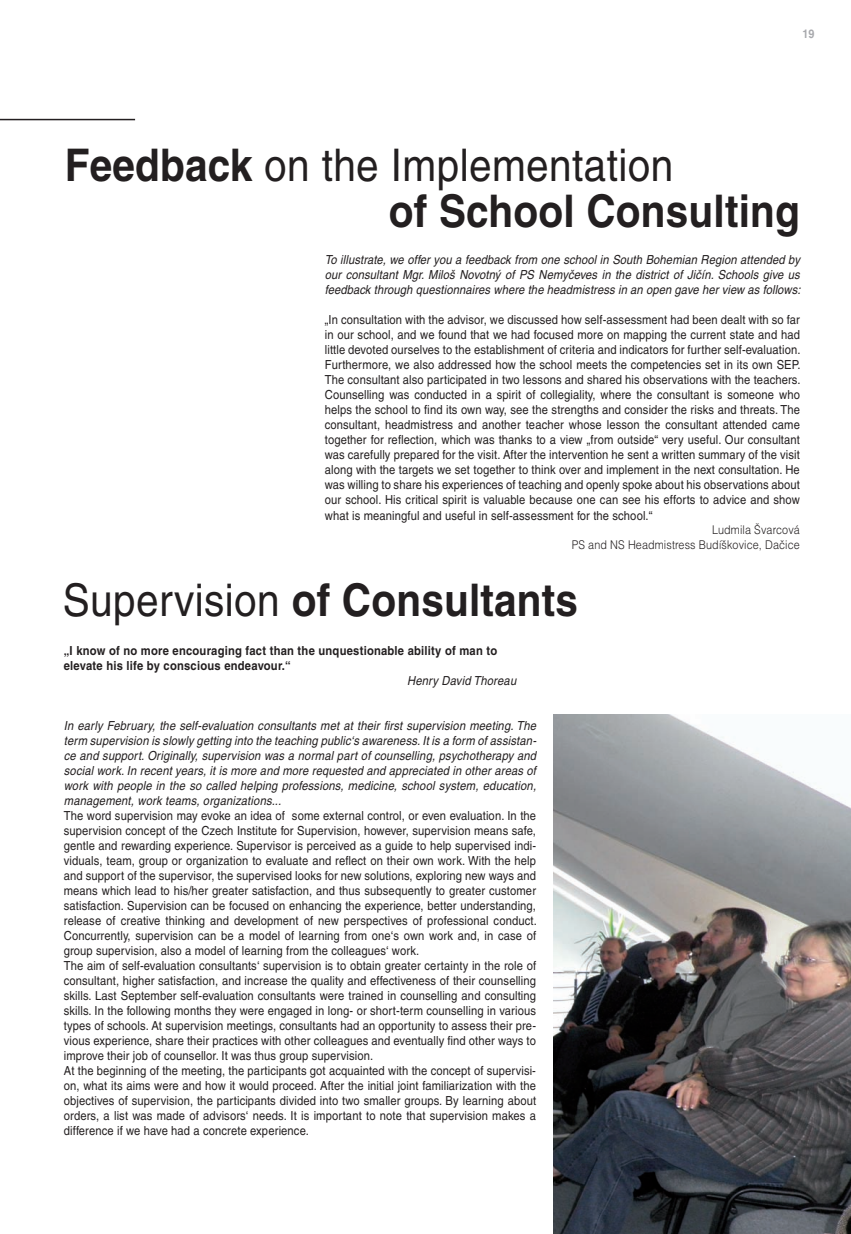
<style>
.page{position:relative;width:851px;height:1234px;background:#fff}
.page>*{position:absolute;margin:0;border:0;box-sizing:border-box;transform-origin:0 0}
.t1{font:700 45px/46.5px "Helvetica CE";letter-spacing:.005em;color:#231f20;scale:.9 1}
.t2{font:12.45px/15px "Helvetica CE";letter-spacing:.01em;color:#231f20;text-align:justify;scale:.9 1}
.t3{font:italic 12.45px/15px "Helvetica CE";letter-spacing:.015em;color:#231f20;text-align:justify;scale:.9 1}
.t4{font:700 12.45px/15px "Helvetica CE";letter-spacing:.02em;color:#231f20;scale:.9 1}
.t5{font:300 12px/15px "Helvetica CE";letter-spacing:.01em;color:#231f20;text-align:right;scale:.9 1}
.t6{font:700 12px "Helvetica CE";color:#a8a9ad;scale:.9 1}
.s1{font-weight:400}
</style>
<div class="page">
<hr style="left:0;top:119px;width:135px;height:1px;background:#231f20">
<img style="left:553px;top:714px;width:297px;height:519px">
<p class="t6" style="left:802px;top:26px;width:15px">19</p>
<h1 class="t1" style="left:389px;top:141px;width:458px;text-indent:-324px">Feedback <span class="s1">on the Implementation<br></span>of School Consulting</h1>
<p class="t3" style="left:325px;top:252px;width:530px">To illustrate, we offer you a feedback from one school in South Bohemian Region attended by our consultant Mgr. Miloš Novotný of PS Nemyčeves in the district of Jičín. Schools give us feedback through questionnaires where the headmistress in an open gave her view as follows:</p>
<p class="t2" style="left:325px;top:312px;width:530px">„In consultation with the advisor, we discussed how self-assessment had been dealt with so far in our school, and we found that we had focused more on mapping the current state and had little devoted ourselves to the establishment of criteria and indicators for further self-evaluation.<br>Furthermore, we also addressed how the school meets the competencies set in its own SEP.<br>The consultant also participated in two lessons and shared his observations with the teachers.<br>Counselling was conducted in a spirit of collegiality, where the consultant is someone who helps the school to find its own way, see the strengths and consider the risks and threats. The consultant, headmistress and another teacher whose lesson the consultant attended came together for reflection, which was thanks to a view „from outside“ very useful. Our consultant was carefully prepared for the visit. After the intervention he sent a written summary of the visit along with the targets we set together to think over and implement in the next consultation. He was willing to share his experiences of teaching and openly spoke about his observations about our school. His critical spirit is valuable because one can see his efforts to advice and show what is meaningful and useful in self-assessment for the school.“</p>
<p class="t5" style="left:571px;top:522px;width:255px">Ludmila Švarcová<br>PS and NS Headmistress Budíškovice, Dačice</p>
<h1 class="t1" style="left:63px;top:576px;width:574px"><span class="s1">Supervision</span> of Consultants</h1>
<p class="t4" style="left:64px;top:642px;width:483px">„I know of no more encouraging fact than the unquestionable ability of man to elevate his life by conscious endeavour.“</p>
<p class="t3" style="left:407px;top:672px;width:123px">Henry David Thoreau</p>
<p class="t3" style="left:64px;top:717px;width:526px">In early February, the self-evaluation consultants met at their first supervision meeting. The term supervision is slowly getting into the teaching public‘s awareness. It is a form of assistan&shy;ce and support. Originally, supervision was a normal part of counselling, psychotherapy and social work. In recent years, it is more and more requested and appreciated in other areas of work with people in the so called helping professions, medicine, school system, education, management, work teams, organizations...</p>
<p class="t2" style="left:64px;top:807px;width:527px;text-align:left">The word supervision may evoke an idea of some external control, or even evaluation. In the supervision concept of the Czech Institute for Supervision, however, supervision means safe, gentle and rewarding experience. Supervisor is perceived as a guide to help supervised indi&shy;viduals, team, group or organization to evaluate and reflect on their own work. With the help and support of the supervisor, the supervised looks for new solutions, exploring new ways and means which lead to his/her greater satisfaction, and thus subsequently to greater customer satisfaction. Supervision can be focused on enhancing the experience, better understanding, release of creative thinking and development of new perspectives of professional conduct.<br>Concurrently, supervision can be a model of learning from one‘s own work and, in case of group supervision, also a model of learning from the colleagues‘ work.<br>The aim of self-evaluation consultants‘ supervision is to obtain greater certainty in the role of consultant, higher satisfaction, and increase the quality and effectiveness of their counselling skills. Last September self-evaluation consultants were trained in counselling and consulting skills. In the following months they were engaged in long- or short-term counselling in various types of schools. At supervision meetings, consultants had an opportunity to assess their pre&shy;vious experience, share their practices with other colleagues and eventually find other ways to improve their job of counsellor. It was thus group supervision.<br>At the beginning of the meeting, the participants got acquainted with the concept of supervisi&shy;on, what its aims were and how it would proceed. After the initial joint familiarization with the objectives of supervision, the participants divided into two smaller groups. By learning about orders, a list was made of advisors‘ needs. It is important to note that supervision makes a difference if we have had a concrete experience.</p>
</div>
